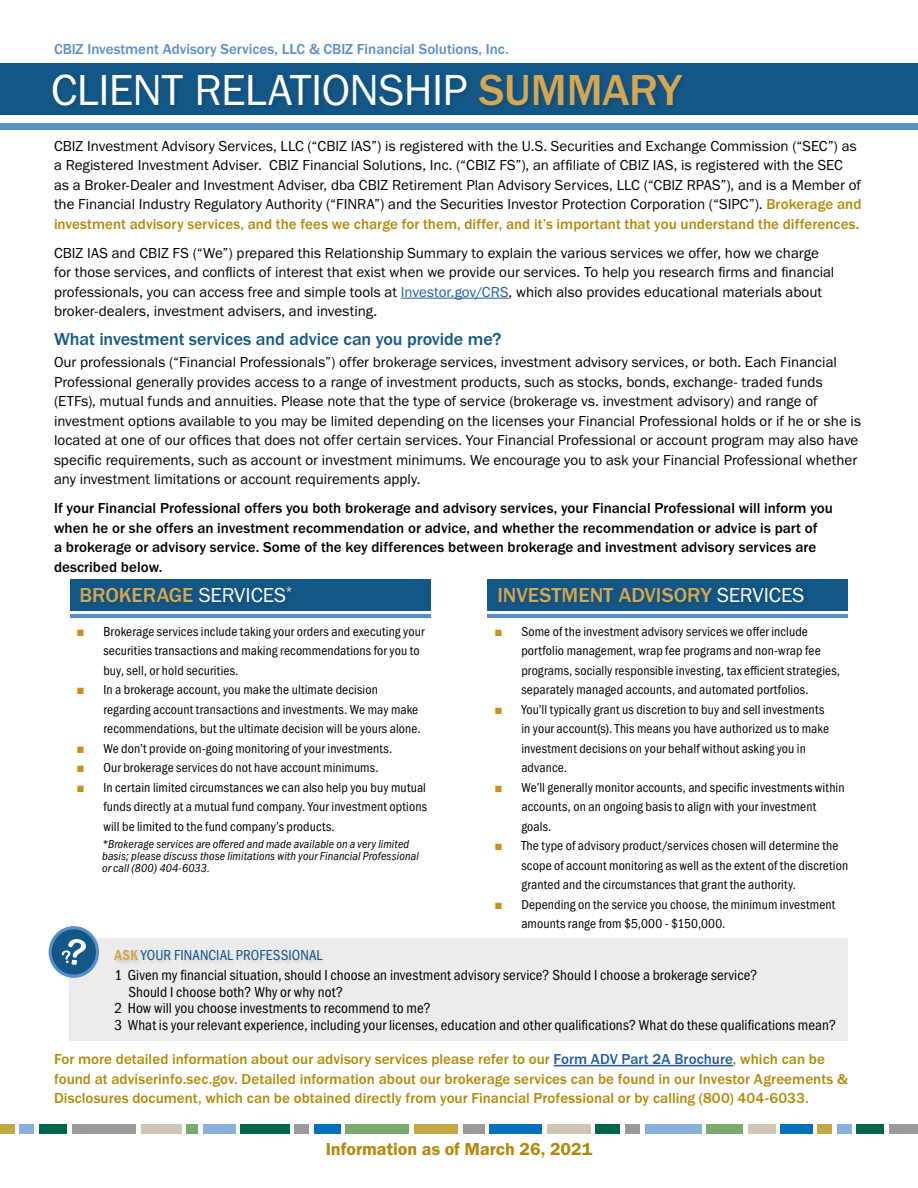
<style>
.page{position:relative;width:918px;height:1188px;background:#fff}
.page>*{position:absolute;margin:0;border:0;box-sizing:border-box;transform-origin:0 0}
.t1{font:45px "Franklin Gothic URW Boo";letter-spacing:-.015em;color:#fff}
.t2{font:500 21px "Franklin Gothic URW";color:#d4a752}
.t3{font:500 18px "Franklin Gothic URW";letter-spacing:-.005em;color:#135786}
.t4{font:18px "Franklin Gothic URW Dem";color:#b38808}
.t5{font:15px/19.5px "Franklin Gothic URW Boo";color:#000}
.t6{font:500 15px/19.5px "Franklin Gothic URW";letter-spacing:.005em;color:#b38808}
.t7{font:500 15px/19.5px "Franklin Gothic URW";letter-spacing:.005em;color:#000}
.t8{font:15px/16.5px "Franklin Gothic URW Cond";letter-spacing:.005em;color:#000101}
.t9{font:500 15px "Franklin Gothic URW";color:#588fc6}
.t10{font:13.5px/19.5px "Franklin Gothic URW Cond";letter-spacing:.01em;color:#000}
.t11{font:12px/12px "Franklin Gothic URW Con Boo Ita";letter-spacing:.01em;color:#000}
.s1{font-family:"Franklin Gothic URW";font-weight:500;color:#d4a752}
.s2{font-family:"Franklin Gothic URW";font-weight:500;color:#b38808}
.s3{color:#215e9e}
.s4{font-family:"Franklin Gothic URW Boo";font-weight:400;color:#fff}
.s5{font-family:"Arial";color:#c7911b}
.s6{font-family:"Franklin Gothic URW Con Dem";color:#d4a752}
.s7{color:#135786}
</style>
<div class="page">
<div style="left:20px;top:1124px;width:14px;height:10px;background:#89afdd"></div>
<div style="left:0;top:1124px;width:15px;height:10px;background:#c6a845"></div>
<div style="left:39px;top:1124px;width:28px;height:10px;background:#006648"></div>
<div style="left:72px;top:1124px;width:64px;height:10px;background:#9a9a9b"></div>
<div style="left:141px;top:1124px;width:41px;height:10px;background:#cfc6b5"></div>
<div style="left:186px;top:1124px;width:12px;height:10px;background:#79a96d"></div>
<div style="left:203px;top:1124px;width:33px;height:10px;background:#89afdd"></div>
<div style="left:240px;top:1124px;width:50px;height:10px;background:#006648"></div>
<div style="left:596px;top:1124px;width:24px;height:10px;background:#006648"></div>
<div style="left:294px;top:1124px;width:15px;height:10px;background:#9a9a9b"></div>
<div style="left:625px;top:1124px;width:15px;height:10px;background:#9a9a9b"></div>
<div style="left:645px;top:1124px;width:56px;height:10px;background:#89afdd"></div>
<div style="left:463px;top:1124px;width:21px;height:10px;background:#9a9a9b"></div>
<div style="left:345px;top:1124px;width:64px;height:10px;background:#79a96d"></div>
<div style="left:706px;top:1124px;width:37px;height:10px;background:#79a96d"></div>
<div style="left:314px;top:1124px;width:27px;height:10px;background:#0072bc"></div>
<div style="left:489px;top:1124px;width:53px;height:10px;background:#0072bc"></div>
<div style="left:780px;top:1124px;width:32px;height:10px;background:#0072bc"></div>
<div style="left:414px;top:1124px;width:44px;height:10px;background:#c6a845"></div>
<div style="left:547px;top:1124px;width:44px;height:10px;background:#cfc6b5"></div>
<div style="left:748px;top:1124px;width:27px;height:10px;background:#cfc6b5"></div>
<div style="left:837px;top:1124px;width:14px;height:10px;background:#89afdd"></div>
<div style="left:817px;top:1124px;width:15px;height:10px;background:#c6a845"></div>
<div style="left:856px;top:1124px;width:28px;height:10px;background:#006648"></div>
<div style="left:889px;top:1124px;width:29px;height:10px;background:#9a9a9b"></div>
<div style="left:0;top:64px;width:918px;height:51px;background:#135786"></div>
<hr style="left:401px;top:298px;width:108px;height:1px;background:#215e9e">
<div style="left:0;top:123px;width:918px;height:7px;background:#588fc6"></div>
<div style="left:488px;top:580px;width:360px;height:31px;background:#135786"></div>
<div style="left:500px;top:587px;width:309px;height:18px;background:#125380"></div>
<hr style="left:488px;top:615px;width:360px;height:3px;background:#588fc6">
<hr style="left:554px;top:1065px;width:179px;height:1px;background:#215e9e">
<div style="left:70px;top:939px;width:778px;height:102px;background:#e6e6e6"></div>
<svg style="left:51px;top:928px;width:46px;height:48px"></svg>
<div style="left:49px;top:926px;width:50px;height:52px;border:4px solid #588fc6;border-radius:50%"></div>
<div style="left:52px;top:929px;width:44px;height:46px;background:#135786;border-radius:50%"></div>
<svg style="left:62px;top:939px;width:24px;height:26px"></svg>
<div style="left:70px;top:580px;width:360px;height:31px;background:#135786"></div>
<div style="left:82px;top:587px;width:214px;height:18px;background:#125380"></div>
<hr style="left:70px;top:615px;width:360px;height:3px;background:#588fc6">
<p class="t9" style="left:54px;top:40px;width:456px">CBIZ Investment Advisory Services, LLC &amp; CBIZ Financial Solutions, Inc.</p>
<h1 class="t1" style="left:51px;top:62px;width:632px">CLIENT RELATIONSHIP <span class="s1">SUMMARY</span></h1>
<p class="t5" style="left:54px;top:136px;width:809px">CBIZ Investment Advisory Services, LLC (“CBIZ IAS”) is registered with the U.S. Securities and Exchange Commission (“SEC”) as a Registered Investment Adviser. CBIZ Financial Solutions, Inc. (“CBIZ FS”), an affiliate of CBIZ IAS, is registered with the SEC as a Broker-Dealer and Investment Adviser, dba CBIZ Retirement Plan Advisory Services, LLC (“CBIZ RPAS”), and is a Member of the Financial Industry Regulatory Authority (“FINRA”) and the Securities Investor Protection Corporation (“SIPC”). <span class="s2">Brokerage and</span></p>
<p class="t6" style="left:54px;top:214px;width:807px">investment advisory services, and the fees we charge for them, differ, and it’s important that you understand the differences.</p>
<p class="t5" style="left:54px;top:243px;width:782px">CBIZ IAS and CBIZ FS (“We”) prepared this Relationship Summary to explain the various services we offer, how we charge for those services, and conflicts of interest that exist when we provide our services. To help you research firms and financial professionals, you can access free and simple tools at <span class="s3">Investor.gov/CRS</span>, which also provides educational materials about broker-dealers, investment advisers, and investing.</p>
<p class="t3" style="left:54px;top:328px;width:449px">What investment services and advice can you provide me?</p>
<p class="t5" style="left:54px;top:352px;width:809px">Our professionals (“Financial Professionals”) offer brokerage services, investment advisory services, or both. Each Financial Professional generally provides access to a range of investment products, such as stocks, bonds, exchange- traded funds (ETFs), mutual funds and annuities. Please note that the type of service (brokerage vs. investment advisory) and range of investment options available to you may be limited depending on the licenses your Financial Professional holds or if he or she is located at one of our offices that does not offer certain services. Your Financial Professional or account program may also have specific requirements, such as account or investment minimums. We encourage you to ask your Financial Professional whether any investment limitations or account requirements apply.</p>
<p class="t7" style="left:54px;top:498px;width:781px">If your Financial Professional offers you both brokerage and advisory services, your Financial Professional will inform you when he or she offers an investment recommendation or advice, and whether the recommendation or advice is part of<br>a brokerage or advisory service. Some of the key differences between brokerage and investment advisory services are described below.</p>
<h2 class="t2" style="left:497px;top:582px;width:309px">INVESTMENT ADVISORY <span class="s4">SERVICES</span></h2>
<p class="t10" style="left:521px;top:621px;width:320px;text-indent:-27px"><span class="s5">■</span> Some of the investment advisory services we offer include portfolio management, wrap fee programs and non-wrap fee programs, socially responsible investing, tax efficient strategies, separately managed accounts, and automated portfolios.</p>
<p class="t10" style="left:521px;top:699px;width:309px;text-indent:-27px"><span class="s5">■</span> You’ll typically grant us discretion to buy and sell investments in your account(s). This means you have authorized us to make investment decisions on your behalf without asking you in advance.</p>
<p class="t10" style="left:521px;top:777px;width:325px;text-indent:-27px"><span class="s5">■</span> We’ll generally monitor accounts, and specific investments within accounts, on an ongoing basis to align with your investment goals.</p>
<p class="t10" style="left:521px;top:835px;width:328px;text-indent:-27px"><span class="s5">■</span> The type of advisory product/services chosen will determine the scope of account monitoring as well as the extent of the discretion granted and the circumstances that grant the authority.</p>
<p class="t10" style="left:521px;top:894px;width:316px;text-indent:-27px"><span class="s5">■</span> Depending on the service you choose, the minimum investment amounts range from $5,000 - $150,000.</p>
<h2 class="t2" style="left:79px;top:582px;width:215px">BROKERAGE <span class="s4">SERVICES</span><sup>*</sup></h2>
<p class="t10" style="left:103px;top:621px;width:323px;text-indent:-27px"><span class="s5">■</span> Brokerage services include taking your orders and executing your securities transactions and making recommendations for you to buy, sell, or hold securities.</p>
<p class="t10" style="left:103px;top:679px;width:319px;text-indent:-27px"><span class="s5">■</span> In a brokerage account, you make the ultimate decision regarding account transactions and investments. We may make recommendations, but the ultimate decision will be yours alone.</p>
<p class="t10" style="left:76px;top:738px;width:317px"><span class="s5">■</span> We don’t provide on-going monitoring of your investments.</p>
<p class="t10" style="left:76px;top:757px;width:304px"><span class="s5">■</span> Our brokerage services do not have account minimums.</p>
<p class="t10" style="left:103px;top:777px;width:325px;text-align:justify;text-indent:-27px"><span class="s5">■</span> In certain limited circumstances we can also help you buy mutual funds directly at a mutual fund company. Your investment options will be limited to the fund company’s products.</p>
<p class="t11" style="left:102px;top:839px;width:318px">*Brokerage services are offered and made available on a very limited basis; please discuss those limitations with your Financial Professional or call (800) 404-6033.</p>
<p class="t8" style="left:114px;top:945px;width:645px;line-height:19.6px"><span class="s6">ASK</span> <span class="s7">YOUR FINANCIAL PROFESSIONAL<br></span>1 Given my financial situation, should I choose an investment advisory service? Should I choose a brokerage service?</p>
<p class="t8" style="left:114px;top:982px;width:723px;text-indent:14px">Should I choose both? Why or why not?<br>2 How will you choose investments to recommend to me?<br>3 What is your relevant experience, including your licenses, education and other qualifications? What do these qualifications mean?</p>
<p class="t6" style="left:54px;top:1049px;width:795px">For more detailed information about our advisory services please refer to our <span class="s3">Form ADV Part 2A Brochure</span>, which can be found at adviserinfo.sec.gov. Detailed information about our brokerage services can be found in our Investor Agreements &amp;<br>Disclosures document, which can be obtained directly from your Financial Professional or by calling (800) 404-6033.</p>
<p class="t4" style="left:326px;top:1138px;width:268px">Information as of March 26, 2021</p>
</div>
